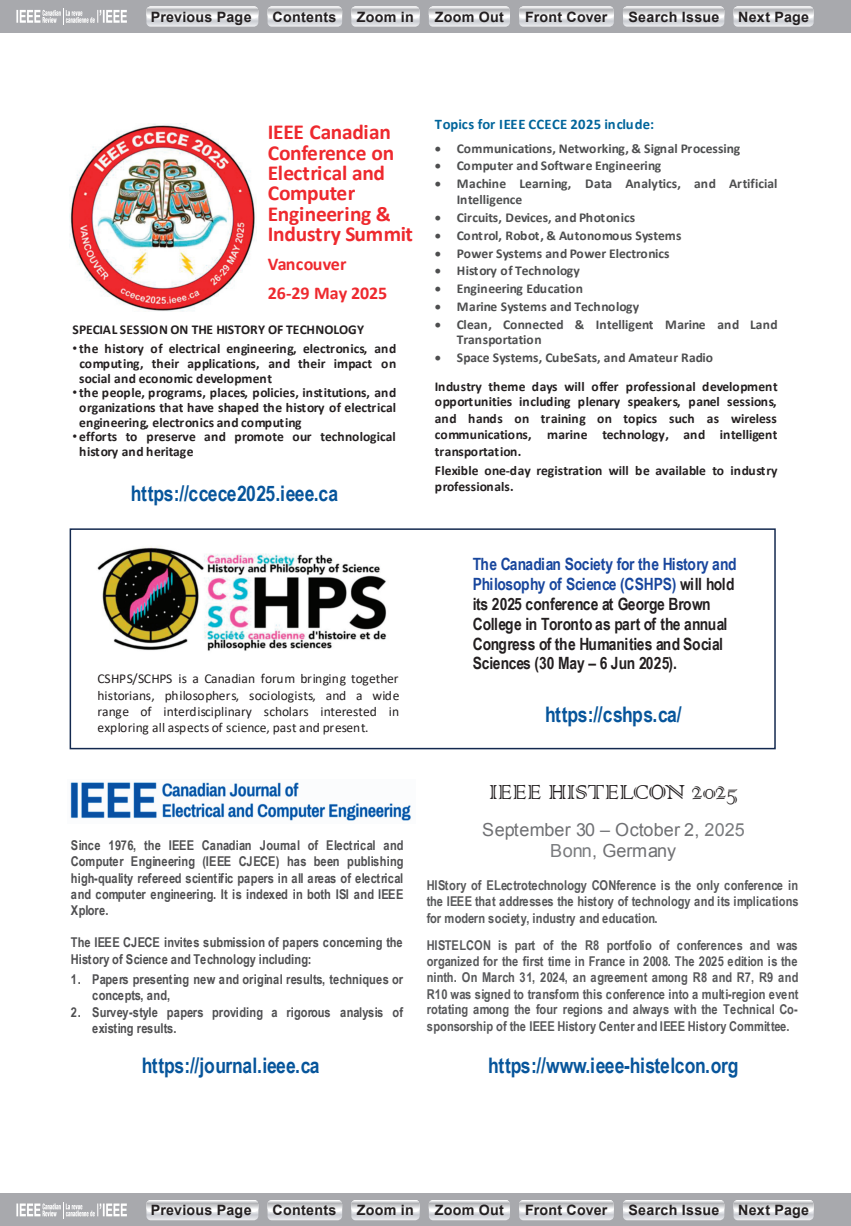
<style>
.page{position:relative;width:851px;height:1226px;background:#fff}
.page>*{position:absolute;margin:0;border:0;box-sizing:border-box;transform-origin:0 0}
.t1{font:27px "Colonna";letter-spacing:.01em;color:#231f20}
.t2{font:700 21.45px "Calibri";letter-spacing:-.01em;color:#ee292e}
.t3{font:700 21.45px "Arial Narrow";letter-spacing:.005em;color:#07559b}
.t4{font:700 21.3px "Arial Narrow";letter-spacing:-.015em;color:#07559b}
.t5{font:700 21.3px "Calibri";letter-spacing:-.01em;color:#ee292e}
.t6{font:18px/20.2px "Arial";letter-spacing:.005em;color:#6f7073;text-align:center}
.t7{font:700 18px/29.2px "Calibri";letter-spacing:-.005em;color:#ee292e}
.t8{font:700 16.95px "Arial Narrow";letter-spacing:-.005em;color:#231f20}
.t9{font:700 16.95px "Arial Narrow";letter-spacing:-.005em;color:#18469d}
.t10{font:700 16.8px "Arial Narrow";letter-spacing:-.02em;color:#18469d}
.t11{font:700 16.8px "Arial Narrow";letter-spacing:-.03em;color:#231f20}
.t12{font:700 16.8px "Arial Narrow";letter-spacing:.01em;color:#231f20}
.t13{font:700 14.7px "Calibri";letter-spacing:.01em;color:#01659b}
.t14{font:700 14.25px "Arial";letter-spacing:.02em;color:#231f20}
.t15{font:700 13.5px/14.7px "Calibri";letter-spacing:.005em;color:#231f20;text-align:justify}
.t16{font:700 13.5px/16.2px "Arial Narrow";color:#57585a;text-align:justify}
.t17{font:700 13.5px/16px "Arial Narrow";color:#4f4f51}
.t18{font:700 13.5px/15.8px "Calibri";color:#4d4e4f}
.t19{font:13.5px/16.2px "Calibri";color:#231f20;text-align:justify}
.s1{font-family:"Arial";font-weight:400}
.s2{color:#4d4e4f}
.s3{color:#231f20}
.s4{color:#797b7e}
</style>
<div class="page">
<div style="left:0;top:0;width:850px;height:32px;background:#a8a9ad"></div>
<svg style="left:16px;top:8px;width:111px;height:17px"></svg>
<svg style="left:146px;top:6px;width:112px;height:21px;background:#dcdddf"></svg>
<svg style="left:267px;top:6px;width:75px;height:21px;background:#dbdcdf"></svg>
<svg style="left:351px;top:6px;width:68px;height:21px"></svg>
<svg style="left:428px;top:6px;width:82px;height:21px;background:#dbdcdf"></svg>
<svg style="left:519px;top:6px;width:95px;height:21px;background:#dcdddf"></svg>
<svg style="left:623px;top:6px;width:101px;height:21px;background:#dcdddf"></svg>
<svg style="left:733px;top:6px;width:80px;height:21px;background:#dbdddf"></svg>
<hr style="left:850px;top:0;width:1px;height:32px;background:#a8a9ad">
<div style="left:0;top:1193px;width:850px;height:33px;background:#a8a9ad"></div>
<svg style="left:16px;top:1202px;width:111px;height:16px"></svg>
<svg style="left:146px;top:1200px;width:112px;height:20px;background:#dddee0"></svg>
<svg style="left:267px;top:1200px;width:75px;height:20px"></svg>
<svg style="left:351px;top:1200px;width:68px;height:20px"></svg>
<svg style="left:428px;top:1200px;width:82px;height:20px;background:#dcdde0"></svg>
<svg style="left:519px;top:1200px;width:95px;height:20px;background:#dddee0"></svg>
<svg style="left:623px;top:1200px;width:101px;height:20px;background:#dddee0"></svg>
<svg style="left:733px;top:1200px;width:80px;height:20px;background:#dcdee0"></svg>
<hr style="left:850px;top:1193px;width:1px;height:33px;background:#a8a9ad">
<img style="left:70px;top:782px;width:341px;height:39px">
<img style="left:97px;top:546px;width:290px;height:105px">
<div style="left:70px;top:528px;width:705px;height:221px;border:2px solid #13294f"></div>
<img style="left:70px;top:123px;width:186px;height:188px">
<p class="t14" style="left:151px;top:7px;width:102px">Previous Page</p>
<p class="t14" style="left:272px;top:7px;width:65px">Contents</p>
<p class="t14" style="left:357px;top:7px;width:58px">Zoom in</p>
<p class="t14" style="left:435px;top:7px;width:71px">Zoom Out</p>
<p class="t14" style="left:525px;top:7px;width:84px">Front Cover</p>
<p class="t14" style="left:628px;top:7px;width:92px">Search Issue</p>
<p class="t14" style="left:738px;top:7px;width:72px">Next Page</p>
<h3 class="t5" style="left:268px;top:117px;width:125px">IEEE Canadian</h3>
<h2 class="t2" style="left:268px;top:137px;width:128px">Conference on</h2>
<h3 class="t5" style="left:268px;top:158px;width:119px">Electrical and</h3>
<h2 class="t2" style="left:268px;top:178px;width:89px">Computer</h2>
<h3 class="t5" style="left:268px;top:198px;width:125px">Engineering &amp;</h3>
<h2 class="t2" style="left:268px;top:218px;width:147px">Industry Summit</h2>
<h3 class="t7" style="left:268px;top:249px;width:121px">Vancouver<br>26-29 May 2025</h3>
<p class="t15" style="left:73px;top:322px;width:293px">SPECIAL SESSION ON THE HISTORY OF TECHNOLOGY</p>
<p class="t15" style="left:79px;top:341px;width:318px;text-indent:-7px"><span class="s1">•</span>the history of electrical engineering, electronics, and computing, their applications, and their impact on social and economic development</p>
<p class="t15" style="left:79px;top:385px;width:318px;text-indent:-7px"><span class="s1">•</span>the people, programs, places, policies, institutions, and organizations that have shaped the history of electrical engineering, electronics and computing</p>
<p class="t15" style="left:79px;top:429px;width:318px;text-indent:-7px"><span class="s1">•</span> efforts to preserve and promote our technological history and heritage</p>
<h2 class="t3" style="left:131px;top:477px;width:209px">https://ccece2025.ieee.ca</h2>
<p class="t13" style="left:435px;top:114px;width:221px">Topics for IEEE CCECE 2025 include:</p>
<p class="t18" style="left:435px;top:140px;width:307px">• Communications, Networking, &amp; Signal Processing</p>
<p class="t18" style="left:435px;top:157px;width:228px">• Computer and Software Engineering</p>
<p class="t18" style="left:457px;top:175px;width:322px;text-indent:-22px">• Machine Learning, Data Analytics, and Artificial<br>Intelligence</p>
<p class="t18" style="left:435px;top:209px;width:202px">• Circuits, Devices, and Photonics</p>
<p class="t18" style="left:435px;top:227px;width:248px">• Control, Robot, &amp; Autonomous Systems</p>
<p class="t18" style="left:435px;top:245px;width:236px">• Power Systems and Power Electronics</p>
<p class="t18" style="left:435px;top:262px;width:147px">• History of Technology</p>
<p class="t18" style="left:435px;top:280px;width:150px">• Engineering Education</p>
<p class="t18" style="left:435px;top:298px;width:206px">• Marine Systems and Technology</p>
<p class="t18" style="left:457px;top:316px;width:322px;text-indent:-22px">• Clean, Connected &amp; Intelligent Marine and Land<br>Transportation</p>
<p class="t15" style="left:435px;top:344px;width:344px;line-height:28.2px"><span class="s2">• Space Systems, CubeSats, and Amateur Radio<br></span>Industry theme days will offer professional development</p>
<p class="t15" style="left:435px;top:393px;width:344px;line-height:16.5px">opportunities including plenary speakers, panel sessions, and hands on training on topics such as wireless communications, marine technology, and intelligent transportation.</p>
<p class="t15" style="left:435px;top:462px;width:344px;line-height:15.8px">Flexible one-day registration will be available to industry professionals.</p>
<p class="t19" style="left:98px;top:670px;width:303px">CSHPS/SCHPS is a Canadian forum bringing together historians, philosophers, sociologists, and a wide range of interdisciplinary scholars interested in exploring all aspects of science, past and present.</p>
<p class="t17" style="left:71px;top:837px;width:334px;text-align:justify">Since 1976, the IEEE Canadian Journal of Electrical and Computer Engineering (IEEE CJECE) has been publishing high-quality refereed scientific papers in all areas of electrical and computer engineering. It is indexed in both ISI and IEEE Xplore.</p>
<p class="t17" style="left:71px;top:933px;width:333px;line-height:17px">The IEEE CJECE invites submission of papers concerning the<br>History of Science and Technology including:</p>
<p class="t17" style="left:92px;top:971px;width:312px;text-indent:-21px">1. Papers presenting new and original results, techniques or concepts, and,</p>
<p class="t17" style="left:92px;top:1003px;width:312px;text-indent:-21px">2. Survey-style papers providing a rigorous analysis of existing results.</p>
<h3 class="t4" style="left:142px;top:1049px;width:179px">https://journal.ieee.ca</h3>
<p class="t9" style="left:472px;top:551px;width:265px">The Canadian Society for the History and</p>
<p class="t10" style="left:472px;top:571px;width:263px">Philosophy of Science (CSHPS) <span class="s3">will hold</span></p>
<p class="t8" style="left:472px;top:591px;width:239px">its 2025 conference at George Brown</p>
<p class="t11" style="left:472px;top:611px;width:256px">College in Toronto as part of the annual</p>
<p class="t8" style="left:472px;top:631px;width:252px">Congress of the Humanities and Social</p>
<p class="t12" style="left:472px;top:650px;width:206px">Sciences (30 May – 6 Jun 2025).</p>
<h3 class="t4" style="left:545px;top:698px;width:138px">https://cshps.ca/</h3>
<h1 class="t1" style="left:489px;top:774px;width:250px">IEEE HISTELCON 2025</h1>
<h3 class="t6" style="left:482px;top:820px;width:264px">September 30 – October 2, <span class="s4">2025<br>Bonn</span>, Germany</h3>
<p class="t16" style="left:427px;top:876px;width:373px">HIStory of ELectrotechnology CONference is the only conference in the IEEE that addresses the history of technology and its implications for modern society, industry and education.</p>
<p class="t16" style="left:426px;top:936px;width:373px">HISTELCON is part of the R8 portfolio of conferences and was organized for the first time in France in 2008. The 2025 edition is the ninth. On March 31, 2024, an agreement among R8 and R7, R9 and R10 was signed to transform this conference into a multi-region event rotating among the four regions and always with the Technical Co&shy;sponsorship of the IEEE History Center and IEEE History Committee.</p>
<h3 class="t4" style="left:488px;top:1049px;width:252px">https://www.ieee-histelcon.org</h3>
<p class="t14" style="left:151px;top:1200px;width:102px">Previous Page</p>
<p class="t14" style="left:272px;top:1200px;width:65px">Contents</p>
<p class="t14" style="left:357px;top:1200px;width:58px">Zoom in</p>
<p class="t14" style="left:435px;top:1200px;width:71px">Zoom Out</p>
<p class="t14" style="left:525px;top:1200px;width:84px">Front Cover</p>
<p class="t14" style="left:628px;top:1200px;width:92px">Search Issue</p>
<p class="t14" style="left:738px;top:1200px;width:72px">Next Page</p>
</div>
